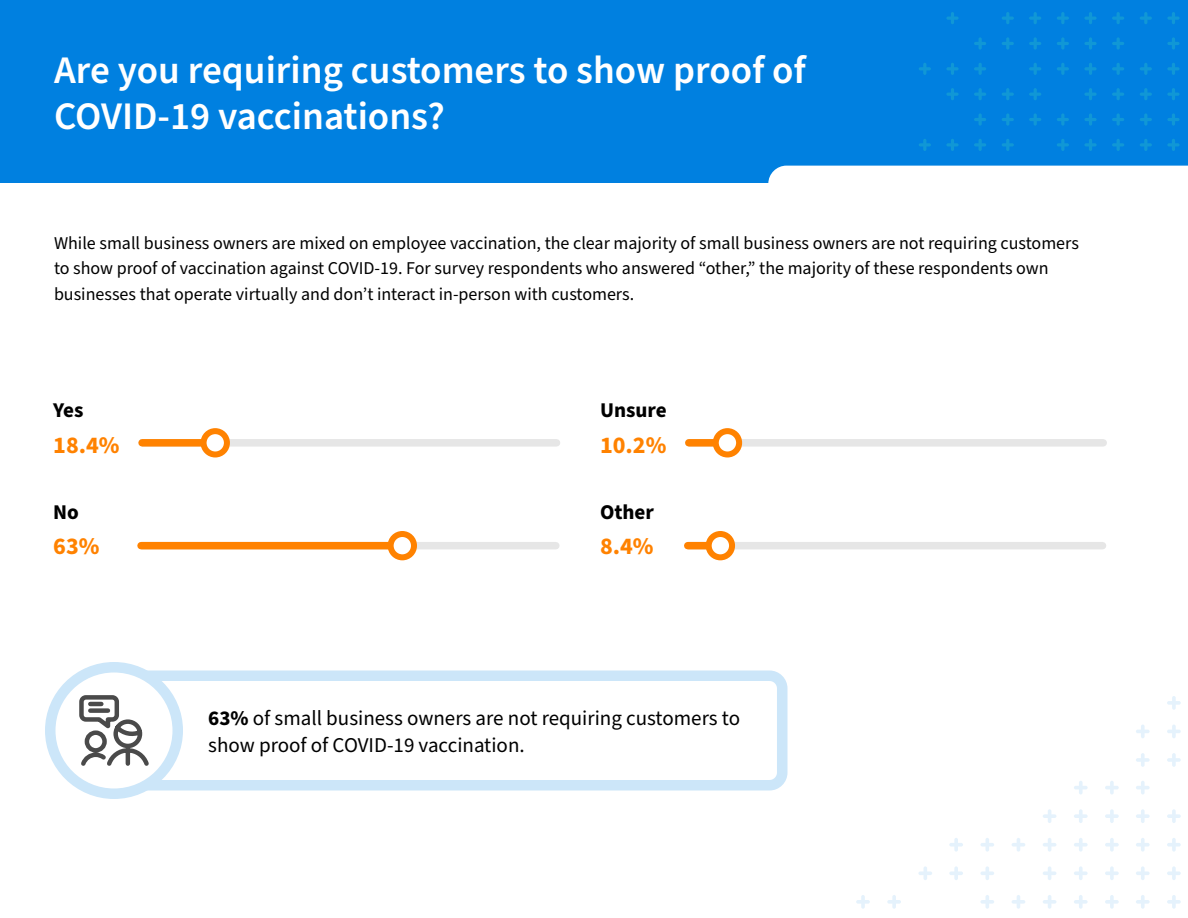
<style>
.page{position:relative;width:1188px;height:918px;background:#fff}
.page>*{position:absolute;margin:0;border:0;box-sizing:border-box;transform-origin:0 0}
.heading_3{font:600 39px/46.5px "Source Sans Pro";color:#fff}
.Chart_number{font:700 24px "Source Sans Pro";color:#ff8200}
.Intro_para{font:21px/27px "Source Sans Pro";color:#000}
.Chart_caption{font:700 21px "Source Sans Pro";color:#000}
.Body{font:18px/25.5px "Source Sans Pro";color:#000}
.s1{font-weight:700}
</style>
<div class="page">
<div style="left:0;top:0;width:1188px;height:183px;background:#0080e0"></div>
<svg style="left:1167px;top:88px;width:13px;height:12px"></svg>
<svg style="left:1140px;top:88px;width:12px;height:12px"></svg>
<svg style="left:1112px;top:88px;width:12px;height:12px"></svg>
<svg style="left:1084px;top:88px;width:13px;height:12px"></svg>
<svg style="left:1029px;top:88px;width:12px;height:12px"></svg>
<svg style="left:1167px;top:113px;width:13px;height:13px"></svg>
<svg style="left:1140px;top:113px;width:12px;height:13px"></svg>
<svg style="left:1112px;top:113px;width:12px;height:13px"></svg>
<svg style="left:1084px;top:113px;width:13px;height:13px"></svg>
<svg style="left:1057px;top:113px;width:12px;height:13px"></svg>
<svg style="left:1029px;top:113px;width:12px;height:13px"></svg>
<svg style="left:1167px;top:139px;width:13px;height:12px"></svg>
<svg style="left:1140px;top:139px;width:12px;height:12px"></svg>
<svg style="left:1112px;top:139px;width:12px;height:12px"></svg>
<svg style="left:1084px;top:139px;width:13px;height:12px"></svg>
<svg style="left:1057px;top:139px;width:12px;height:12px"></svg>
<svg style="left:1002px;top:88px;width:12px;height:12px"></svg>
<svg style="left:974px;top:88px;width:12px;height:12px"></svg>
<svg style="left:946px;top:88px;width:13px;height:12px"></svg>
<svg style="left:1002px;top:113px;width:12px;height:13px"></svg>
<svg style="left:974px;top:113px;width:12px;height:13px"></svg>
<svg style="left:1002px;top:139px;width:12px;height:12px"></svg>
<svg style="left:974px;top:139px;width:12px;height:12px"></svg>
<svg style="left:946px;top:139px;width:13px;height:12px"></svg>
<svg style="left:919px;top:139px;width:12px;height:12px"></svg>
<svg style="left:1167px;top:12px;width:13px;height:12px"></svg>
<svg style="left:1140px;top:12px;width:12px;height:12px"></svg>
<svg style="left:1112px;top:12px;width:12px;height:12px"></svg>
<svg style="left:1084px;top:12px;width:13px;height:12px"></svg>
<svg style="left:1057px;top:12px;width:12px;height:12px"></svg>
<svg style="left:1029px;top:12px;width:12px;height:12px"></svg>
<svg style="left:1167px;top:37px;width:13px;height:13px"></svg>
<svg style="left:1112px;top:37px;width:12px;height:13px"></svg>
<svg style="left:1084px;top:37px;width:13px;height:13px"></svg>
<svg style="left:1057px;top:37px;width:12px;height:13px"></svg>
<svg style="left:1029px;top:37px;width:12px;height:13px"></svg>
<svg style="left:1167px;top:63px;width:13px;height:12px"></svg>
<svg style="left:1140px;top:63px;width:12px;height:12px"></svg>
<svg style="left:1112px;top:63px;width:12px;height:12px"></svg>
<svg style="left:1084px;top:63px;width:13px;height:12px"></svg>
<svg style="left:1057px;top:63px;width:12px;height:12px"></svg>
<svg style="left:1029px;top:63px;width:12px;height:12px"></svg>
<svg style="left:1002px;top:12px;width:12px;height:12px"></svg>
<svg style="left:946px;top:12px;width:13px;height:12px"></svg>
<svg style="left:1002px;top:37px;width:12px;height:13px"></svg>
<svg style="left:974px;top:37px;width:12px;height:13px"></svg>
<svg style="left:974px;top:63px;width:12px;height:12px"></svg>
<svg style="left:946px;top:63px;width:13px;height:12px"></svg>
<svg style="left:919px;top:63px;width:12px;height:12px"></svg>
<div style="left:768px;top:166px;width:420px;height:17px;background:#fff"></div>
<div style="left:112px;top:670px;width:675px;height:120px;border:10px solid #cce6f9;border-radius:13px"></div>
<svg style="left:50px;top:667px;width:128px;height:127px"></svg>
<div style="left:45px;top:662px;width:138px;height:137px;border:10px solid #cce6f9;border-radius:50%"></div>
<svg style="left:1167px;top:895px;width:14px;height:14px"></svg>
<svg style="left:1136px;top:895px;width:14px;height:14px"></svg>
<svg style="left:1167px;top:866px;width:14px;height:14px"></svg>
<svg style="left:1136px;top:866px;width:14px;height:14px"></svg>
<svg style="left:1105px;top:895px;width:14px;height:14px"></svg>
<svg style="left:1074px;top:895px;width:14px;height:14px"></svg>
<svg style="left:1043px;top:895px;width:13px;height:14px"></svg>
<svg style="left:1012px;top:895px;width:13px;height:14px"></svg>
<svg style="left:1105px;top:866px;width:14px;height:14px"></svg>
<svg style="left:1074px;top:866px;width:14px;height:14px"></svg>
<svg style="left:1043px;top:866px;width:13px;height:14px"></svg>
<svg style="left:1167px;top:838px;width:14px;height:14px"></svg>
<svg style="left:1136px;top:838px;width:14px;height:14px"></svg>
<svg style="left:1167px;top:809px;width:14px;height:14px"></svg>
<svg style="left:1136px;top:809px;width:14px;height:14px"></svg>
<svg style="left:1136px;top:781px;width:14px;height:14px"></svg>
<svg style="left:1105px;top:838px;width:14px;height:14px"></svg>
<svg style="left:1074px;top:838px;width:14px;height:14px"></svg>
<svg style="left:1043px;top:838px;width:13px;height:14px"></svg>
<svg style="left:1012px;top:838px;width:13px;height:14px"></svg>
<svg style="left:1105px;top:809px;width:14px;height:14px"></svg>
<svg style="left:1074px;top:809px;width:14px;height:14px"></svg>
<svg style="left:1043px;top:809px;width:13px;height:14px"></svg>
<svg style="left:1105px;top:781px;width:14px;height:14px"></svg>
<svg style="left:1074px;top:781px;width:14px;height:14px"></svg>
<svg style="left:1167px;top:753px;width:14px;height:14px"></svg>
<svg style="left:1136px;top:753px;width:14px;height:14px"></svg>
<svg style="left:1167px;top:725px;width:14px;height:13px"></svg>
<svg style="left:1136px;top:725px;width:14px;height:13px"></svg>
<svg style="left:1167px;top:696px;width:14px;height:14px"></svg>
<svg style="left:980px;top:895px;width:14px;height:14px"></svg>
<svg style="left:980px;top:866px;width:14px;height:14px"></svg>
<svg style="left:949px;top:866px;width:14px;height:14px"></svg>
<svg style="left:887px;top:895px;width:14px;height:14px"></svg>
<svg style="left:856px;top:895px;width:14px;height:14px"></svg>
<svg style="left:918px;top:866px;width:14px;height:14px"></svg>
<svg style="left:980px;top:838px;width:14px;height:14px"></svg>
<svg style="left:949px;top:838px;width:14px;height:14px"></svg>
<div style="left:142px;top:439px;width:415px;height:8px;background:#e6e6e6"></div>
<div style="left:142px;top:439px;width:70px;height:8px;background:#ff8200"></div>
<div style="left:204px;top:431px;width:23px;height:23px;background:#fff;border-radius:50%"></div>
<div style="left:201px;top:428px;width:29px;height:29px;border:6px solid #ff8200;border-radius:50%"></div>
<div style="left:689px;top:439px;width:414px;height:8px;background:#e6e6e6"></div>
<div style="left:689px;top:439px;width:37px;height:8px;background:#ff8200"></div>
<div style="left:716px;top:431px;width:23px;height:23px;background:#fff;border-radius:50%"></div>
<div style="left:713px;top:428px;width:29px;height:29px;border:6px solid #ff8200;border-radius:50%"></div>
<div style="left:142px;top:542px;width:414px;height:7px;background:#e6e6e6"></div>
<div style="left:141px;top:542px;width:263px;height:7px;background:#ff8200"></div>
<div style="left:391px;top:534px;width:23px;height:23px;background:#fff;border-radius:50%"></div>
<div style="left:388px;top:531px;width:29px;height:29px;border:6px solid #ff8200;border-radius:50%"></div>
<div style="left:689px;top:542px;width:414px;height:7px;background:#e6e6e6"></div>
<div style="left:688px;top:542px;width:30px;height:7px;background:#ff8200"></div>
<div style="left:709px;top:534px;width:23px;height:23px;background:#fff;border-radius:50%"></div>
<div style="left:706px;top:531px;width:29px;height:29px;border:6px solid #ff8200;border-radius:50%"></div>
<svg style="left:77px;top:693px;width:75px;height:76px"></svg>
<p class="heading_3" style="left:54px;top:48px;width:753px">Are you requiring customers to show proof of<br>COVID-19 vaccinations?</p>
<p class="Body" style="left:54px;top:230px;width:1026px">While small business owners are mixed on employee vaccination, the clear majority of small business owners are not requiring customers to show proof of vaccination against COVID-19. For survey respondents who answered “other,” the majority of these respondents own businesses that operate virtually and don’t interact in-person with customers.</p>
<p class="Chart_caption" style="left:53px;top:396px;width:32px">Yes</p>
<p class="Chart_caption" style="left:600px;top:396px;width:68px">Unsure</p>
<p class="Chart_number" style="left:53px;top:428px;width:68px">18.4%</p>
<p class="Chart_number" style="left:600px;top:428px;width:68px">10.2%</p>
<p class="Chart_caption" style="left:53px;top:498px;width:27px">No</p>
<p class="Chart_caption" style="left:600px;top:498px;width:56px">Other</p>
<p class="Chart_number" style="left:53px;top:530px;width:48px">63%</p>
<p class="Chart_number" style="left:600px;top:530px;width:55px">8.4%</p>
<p class="Intro_para" style="left:208px;top:705px;width:533px"><span class="s1">63%</span> of small business owners are not requiring customers to show proof of COVID-19 vaccination.</p>
</div>
